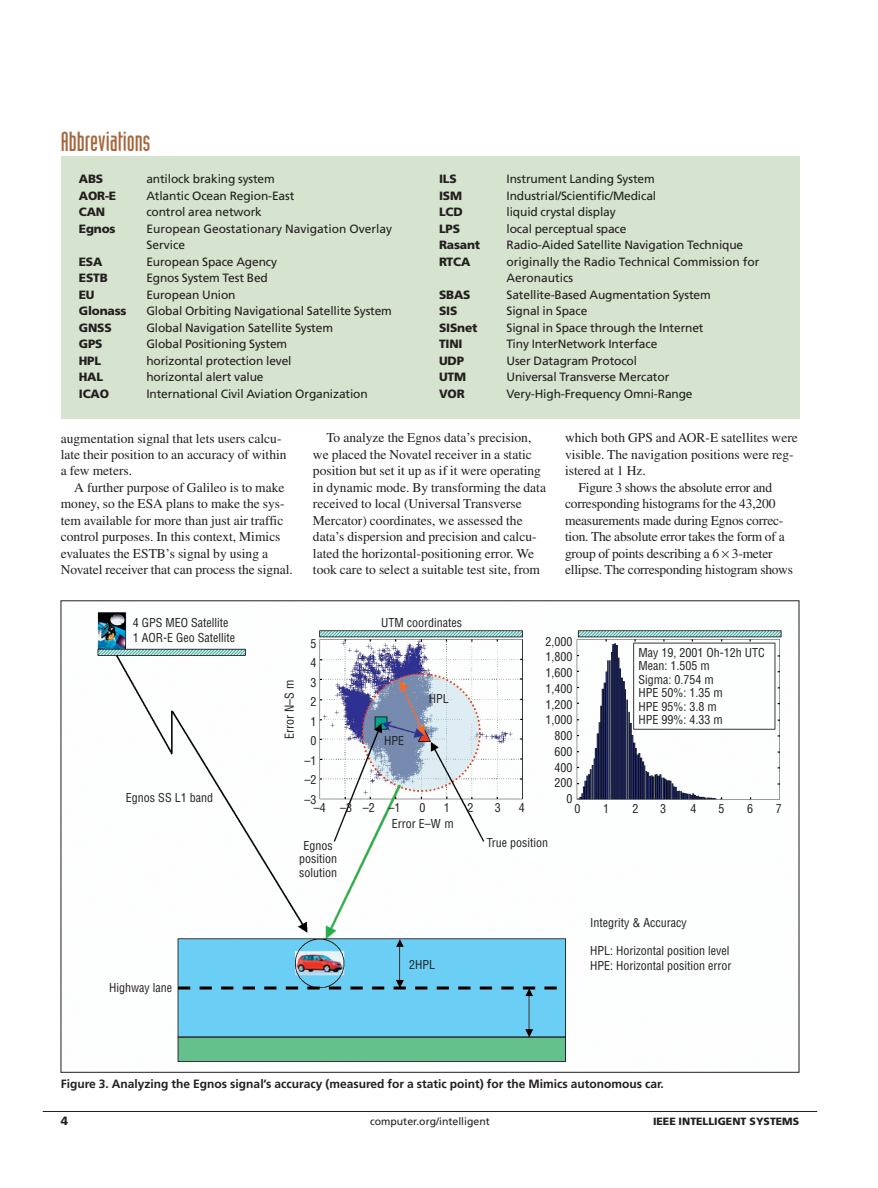
<style>
.page{position:relative;width:878px;height:1188px;background:#fff}
.page>*{position:absolute;margin:0;border:0;box-sizing:border-box;transform-origin:0 0}
.t1{font:27px "Industria Solid";color:#a9663c}
.t2{font:13.5px/16.5px "Times";color:#231f20}
.t3{font:12px/16.5px "Frutiger";letter-spacing:-.01em;color:#231f20}
.t4{font:condensed 12px/15.8px "Helvetica";color:#231f20}
.t5{font:900 12px "Frutiger";letter-spacing:-.01em;color:#231f20}
.t6{font:700 12px "Frutiger";color:#231f20}
.t7{font:10.5px "Frutiger";color:#231f20}
.t8{font:900 10.5px "Frutiger";color:#231f20}
</style>
<div class="page">
<hr style="left:43px;top:1111px;width:774px;height:1px;background:#231f20">
<img style="left:97px;top:612px;width:685px;height:450px">
<div style="left:61px;top:156px;width:738px;height:262px;background:#d6e3ce"></div>
<h1 class="t1" style="left:61px;top:132px;width:91px">Abbreviations</h1>
<p class="t5" style="left:79px;top:174px;width:26px">ABS</p>
<p class="t3" style="left:146px;top:172px;width:130px">antilock braking system</p>
<p class="t5" style="left:79px;top:191px;width:39px">AOR-E</p>
<p class="t3" style="left:146px;top:188px;width:149px">Atlantic Ocean Region-East</p>
<p class="t5" style="left:79px;top:207px;width:28px">CAN</p>
<p class="t3" style="left:146px;top:205px;width:117px">control area network</p>
<p class="t5" style="left:79px;top:224px;width:38px">Egnos</p>
<p class="t3" style="left:146px;top:221px;width:247px">European Geostationary Navigation Overlay<br>Service</p>
<p class="t5" style="left:79px;top:257px;width:25px">ESA</p>
<p class="t3" style="left:146px;top:254px;width:132px">European Space Agency</p>
<p class="t5" style="left:79px;top:273px;width:30px">ESTB</p>
<p class="t3" style="left:146px;top:271px;width:123px">Egnos System Test Bed</p>
<p class="t5" style="left:79px;top:290px;width:17px">EU</p>
<p class="t3" style="left:146px;top:287px;width:91px">European Union</p>
<p class="t5" style="left:79px;top:306px;width:49px">Glonass</p>
<p class="t3" style="left:146px;top:304px;width:247px">Global Orbiting Navigational Satellite System</p>
<p class="t5" style="left:79px;top:323px;width:34px">GNSS</p>
<p class="t3" style="left:146px;top:320px;width:188px">Global Navigation Satellite System</p>
<p class="t5" style="left:79px;top:339px;width:25px">GPS</p>
<p class="t3" style="left:146px;top:337px;width:142px">Global Positioning System</p>
<p class="t5" style="left:79px;top:356px;width:24px">HPL</p>
<p class="t3" style="left:146px;top:353px;width:147px">horizontal protection level</p>
<p class="t5" style="left:79px;top:372px;width:26px">HAL</p>
<p class="t3" style="left:146px;top:370px;width:119px">horizontal alert value</p>
<p class="t5" style="left:79px;top:389px;width:32px">ICAO</p>
<p class="t3" style="left:146px;top:386px;width:223px">International Civil Aviation Organization</p>
<p class="t5" style="left:439px;top:174px;width:19px">ILS</p>
<p class="t3" style="left:506px;top:172px;width:150px">Instrument Landing System</p>
<p class="t5" style="left:439px;top:191px;width:25px">ISM</p>
<p class="t3" style="left:506px;top:188px;width:151px">Industrial/Scientific/Medical</p>
<p class="t5" style="left:439px;top:207px;width:25px">LCD</p>
<p class="t3" style="left:506px;top:205px;width:111px">liquid crystal display</p>
<p class="t5" style="left:439px;top:224px;width:23px">LPS</p>
<p class="t3" style="left:506px;top:221px;width:121px">local perceptual space</p>
<p class="t5" style="left:439px;top:240px;width:43px">Rasant</p>
<p class="t3" style="left:506px;top:238px;width:238px">Radio-Aided Satellite Navigation Technique</p>
<p class="t5" style="left:439px;top:257px;width:33px">RTCA</p>
<p class="t3" style="left:506px;top:254px;width:254px">originally the Radio Technical Commission for<br>Aeronautics</p>
<p class="t5" style="left:439px;top:290px;width:33px">SBAS</p>
<p class="t3" style="left:506px;top:287px;width:206px">Satellite-Based Augmentation System</p>
<p class="t5" style="left:439px;top:306px;width:20px">SIS</p>
<p class="t3" style="left:506px;top:304px;width:82px">Signal in Space</p>
<p class="t5" style="left:439px;top:323px;width:40px">SISnet</p>
<p class="t3" style="left:506px;top:320px;width:199px">Signal in Space through the Internet</p>
<p class="t5" style="left:439px;top:339px;width:25px">TINI</p>
<p class="t3" style="left:506px;top:337px;width:152px">Tiny InterNetwork Interface</p>
<p class="t5" style="left:439px;top:356px;width:27px">UDP</p>
<p class="t3" style="left:506px;top:353px;width:132px">User Datagram Protocol</p>
<p class="t5" style="left:439px;top:372px;width:29px">UTM</p>
<p class="t3" style="left:506px;top:370px;width:164px">Universal Transverse Mercator</p>
<p class="t5" style="left:439px;top:389px;width:27px">VOR</p>
<p class="t3" style="left:506px;top:386px;width:188px">Very-High-Frequency Omni-Range</p>
<p class="t2" style="left:61px;top:431px;width:227px">augmentation signal that lets users calcu&shy;late their position to an accuracy of within a few meters.</p>
<p class="t2" style="left:61px;top:480px;width:233px;text-indent:14px">A further purpose of Galileo is to make money, so the ESA plans to make the sys&shy;tem available for more than just air traffic control purposes. In this context, Mimics evaluates the ESTB’s signal by using a Novatel receiver that can process the signal.</p>
<p class="t2" style="left:313px;top:431px;width:235px;text-indent:13px">To analyze the Egnos data’s precision, we placed the Novatel receiver in a static position but set it up as if it were operating in dynamic mode. By transforming the data received to local (Universal Transverse Mercator) coordinates, we assessed the data’s dispersion and precision and calcu&shy;lated the horizontal-positioning error. We took care to select a suitable test site, from</p>
<p class="t2" style="left:565px;top:431px;width:234px">which both GPS and AOR-E satellites were</p>
<p class="t2" style="left:565px;top:447px;width:230px">visible. The navigation positions were reg-</p>
<p class="t2" style="left:565px;top:464px;width:82px">istered at 1 Hz.</p>
<p class="t2" style="left:578px;top:480px;width:195px">Figure 3 shows the absolute error and</p>
<p class="t2" style="left:565px;top:497px;width:212px">corresponding histograms for the 43,200</p>
<p class="t2" style="left:565px;top:513px;width:220px">measurements made during Egnos correc-</p>
<p class="t2" style="left:565px;top:530px;width:221px">tion. The absolute error takes the form of a</p>
<p class="t2" style="left:565px;top:546px;width:209px">group of points describing a 6 3-meter</p>
<p class="t2" style="left:565px;top:563px;width:229px">ellipse. The corresponding histogram shows</p>
<p class="t4" style="left:133px;top:617px;width:104px;line-height:14.4px">4 GPS MEO Satellite<br>1 AOR-E Geo Satellite</p>
<p class="t4" style="left:126px;top:791px;width:88px">Egnos SS L1 band</p>
<p class="t4" style="left:282px;top:739px;width:61px;rotate:-90deg">Error N–S m</p>
<p class="t4" style="left:381px;top:615px;width:82px">UTM coordinates</p>
<p class="t4" style="left:304px;top:635px;width:13px;line-height:19.5px;text-align:center">5<br>4<br>3<br>2<br>1<br>0 –1 –2 –3</p>
<p class="t4" style="left:384px;top:734px;width:22px">HPE</p>
<p class="t4" style="left:313px;top:801px;width:88px">–4 –3 –2 –1</p>
<p class="t4" style="left:428px;top:692px;width:22px">HPL</p>
<p class="t4" style="left:419px;top:801px;width:7px">0</p>
<p class="t4" style="left:443px;top:801px;width:7px">1</p>
<p class="t4" style="left:467px;top:801px;width:7px">2</p>
<p class="t4" style="left:495px;top:801px;width:7px">3</p>
<p class="t4" style="left:518px;top:801px;width:7px">4</p>
<p class="t4" style="left:392px;top:817px;width:63px">Error E–W m</p>
<p class="t4" style="left:545px;top:634px;width:28px;text-align:right">2,000<br>1,800<br>1,600<br>1,400<br>1,200<br>1,000<br>800<br>600<br>400<br>200<br>0</p>
<p class="t4" style="left:638px;top:647px;width:128px;line-height:13.5px">May 19, 2001 Oh-12h UTC<br>Mean: 1.505 m<br>Sigma: 0.754 m<br>HPE 50%: 1.35 m<br>HPE 95%: 3.8 m<br>HPE 99%: 4.33 m</p>
<p class="t4" style="left:574px;top:801px;width:7px">0</p>
<p class="t4" style="left:603px;top:801px;width:7px">1</p>
<p class="t4" style="left:632px;top:801px;width:7px">2</p>
<p class="t4" style="left:660px;top:801px;width:7px">3</p>
<p class="t4" style="left:690px;top:801px;width:7px">4</p>
<p class="t4" style="left:718px;top:801px;width:7px">5</p>
<p class="t4" style="left:747px;top:801px;width:7px">6</p>
<p class="t4" style="left:775px;top:801px;width:7px">7</p>
<p class="t4" style="left:303px;top:839px;width:31px">Egnos</p>
<p class="t4" style="left:486px;top:836px;width:63px">True position</p>
<p class="t4" style="left:299px;top:853px;width:39px;line-height:13.5px">position solution</p>
<p class="t4" style="left:590px;top:915px;width:98px">Integrity &amp; Accuracy</p>
<p class="t4" style="left:590px;top:944px;width:141px">HPL: Horizontal position level</p>
<p class="t4" style="left:109px;top:981px;width:64px">Highway lane</p>
<p class="t4" style="left:409px;top:958px;width:28px">2HPL</p>
<p class="t4" style="left:590px;top:959px;width:143px">HPE: Horizontal position error</p>
<p class="t6" style="left:61px;top:1079px;width:604px">Figure 3. Analyzing the Egnos signal’s accuracy (measured for a static point) for the Mimics autonomous car.</p>
<p class="t5" style="left:61px;top:1116px;width:9px">4</p>
<p class="t7" style="left:370px;top:1117px;width:121px">computer.org/intelligent</p>
<p class="t8" style="left:653px;top:1117px;width:148px">IEEE INTELLIGENT SYSTEMS</p>
</div>
